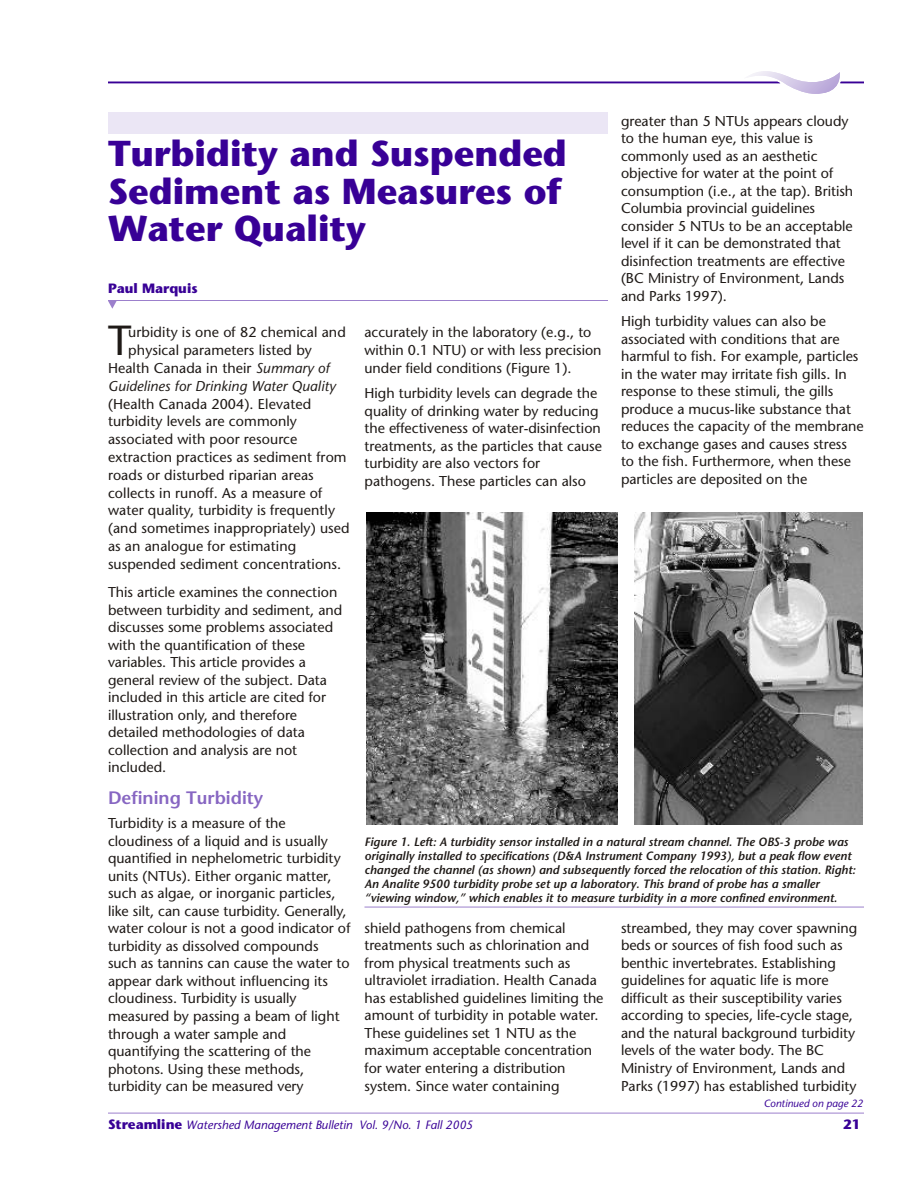
<style>
.page{position:relative;width:918px;height:1188px;background:#fff}
.page>*{position:absolute;margin:0;border:0;box-sizing:border-box;transform-origin:0 0}
.t1{font:42px "Stone Sans";color:#1f1a17}
.t2{font:700 36px/37.5px "Stone Sans";color:#380096}
.t3{font:600 18px "Stone Sans";color:#8766c2}
.t4{font:14.25px/17.5px "Stone Sans";color:#1f1a17}
.t5{font:italic 14.25px "Stone Sans";letter-spacing:.005em;color:#1f1a17}
.t6{font:700 13.5px "Stone Sans";color:#380096}
.t7{font:italic 600 12px/14px "Stone Sans";letter-spacing:-.005em;color:#1f1a17}
.t8{font:italic 12px "Stone Sans";color:#380096}
.t9{font:italic 10.5px "Stone Sans";color:#380096}
.s1{font-style:italic}
.s2{font-weight:700;font-style:normal;font-size:13.5px}
</style>
<div class="page">
<div style="left:108px;top:112px;width:500px;height:21px;background:#ebe6f5"></div>
<svg style="left:108px;top:301px;width:9px;height:8px"></svg>
<hr style="left:108px;top:300px;width:500px;height:1px;background:#9c80cc">
<hr style="left:108px;top:1113px;width:756px;height:1px;background:#9c80cc">
<svg style="left:108px;top:71px;width:756px;height:23px"></svg>
<img style="left:635px;top:512px;width:228px;height:312px">
<img style="left:367px;top:513px;width:251px;height:311px">
<hr style="left:364px;top:907px;width:500px;height:1px;background:#9c80cc">
<p class="t4" style="left:621px;top:113px;width:234px">greater than 5 NTUs appears cloudy to the human eye, this value is commonly used as an aesthetic objective for water at the point of consumption (i.e., at the tap). British<br>Columbia provincial guidelines consider 5 NTUs to be an acceptable level if it can be demonstrated that disinfection treatments are effective (BC Ministry of Environment, Lands and Parks 1997).</p>
<p class="t4" style="left:621px;top:314px;width:244px">High turbidity values can also be associated with conditions that are harmful to fish. For example, particles in the water may irritate fish gills. In response to these stimuli, the gills produce a mucus-like substance that reduces the capacity of the membrane to exchange gases and causes stress<br>to the fish. Furthermore, when these particles are deposited on the</p>
<h2 class="t2" style="left:108px;top:139px;width:460px">Turbidity and Suspended<br>Sediment as Measures of<br>Water Quality</h2>
<p class="t6" style="left:108px;top:283px;width:91px">Paul Marquis</p>
<h1 class="t1" style="left:108px;top:324px;width:25px">T</h1>
<p class="t4" style="left:128px;top:325px;width:219px">urbidity is one of 82 chemical and</p>
<p class="t4" style="left:364px;top:325px;width:239px">accurately in the laboratory (e.g., to within 0.1 NTU) or with less precision under field conditions (Figure 1).</p>
<p class="t4" style="left:364px;top:386px;width:239px">High turbidity levels can degrade the quality of drinking water by reducing the effectiveness of water-disinfection treatments, as the particles that cause turbidity are also vectors for pathogens. These particles can also</p>
<p class="t4" style="left:128px;top:343px;width:185px">physical parameters listed by</p>
<p class="t4" style="left:108px;top:361px;width:223px">Health Canada in their <span class="s1">Summary of</span></p>
<p class="t5" style="left:108px;top:380px;width:229px">Guidelines for Drinking Water Quality</p>
<p class="t4" style="left:108px;top:396px;width:243px">(Health Canada 2004). Elevated turbidity levels are commonly associated with poor resource extraction practices as sediment from roads or disturbed riparian areas collects in runoff. As a measure of water quality, turbidity is frequently (and sometimes inappropriately) used as an analogue for estimating suspended sediment concentrations.</p>
<p class="t4" style="left:108px;top:585px;width:236px">This article examines the connection between turbidity and sediment, and discusses some problems associated with the quantification of these variables. This article provides a general review of the subject. Data included in this article are cited for illustration only, and therefore detailed methodologies of data collection and analysis are not included.</p>
<p class="t3" style="left:108px;top:791px;width:157px">Defining Turbidity</p>
<p class="t4" style="left:108px;top:816px;width:244px">Turbidity is a measure of the cloudiness of a liquid and is usually quantified in nephelometric turbidity units (NTUs). Either organic matter, such as algae, or inorganic particles, like silt, can cause turbidity. Generally, water colour is not a good indicator of turbidity as dissolved compounds such as tannins can cause the water to appear dark without influencing its cloudiness. Turbidity is usually measured by passing a beam of light through a water sample and quantifying the scattering of the photons. Using these methods, turbidity can be measured very</p>
<p class="t7" style="left:364px;top:836px;width:493px">Figure 1. Left: A turbidity sensor installed in a natural stream channel. The OBS-3 probe was originally installed to specifications (D&amp;A Instrument Company 1993), but a peak flow event changed the channel (as shown) and subsequently forced the relocation of this station. Right:<br>An Analite 9500 turbidity probe set up a laboratory. This brand of probe has a smaller “viewing window,” which enables it to measure turbidity in a more confined environment.</p>
<p class="t4" style="left:364px;top:920px;width:241px">shield pathogens from chemical treatments such as chlorination and from physical treatments such as ultraviolet irradiation. Health Canada has established guidelines limiting the amount of turbidity in potable water.<br>These guidelines set 1 NTU as the maximum acceptable concentration for water entering a distribution system. Since water containing</p>
<p class="t4" style="left:621px;top:920px;width:238px">streambed, they may cover spawning beds or sources of fish food such as benthic invertebrates. Establishing guidelines for aquatic life is more difficult as their susceptibility varies according to species, life-cycle stage, and the natural background turbidity levels of the water body. The BC Ministry of Environment, Lands and Parks (1997) has established turbidity</p>
<p class="t9" style="left:764px;top:1099px;width:101px">Continued on page 22</p>
<p class="t8" style="left:108px;top:1120px;width:366px"><span class="s2">Streamline</span> Watershed Management Bulletin Vol. 9/No. 1 Fall 2005</p>
<p class="t6" style="left:843px;top:1119px;width:18px">21</p>
</div>
